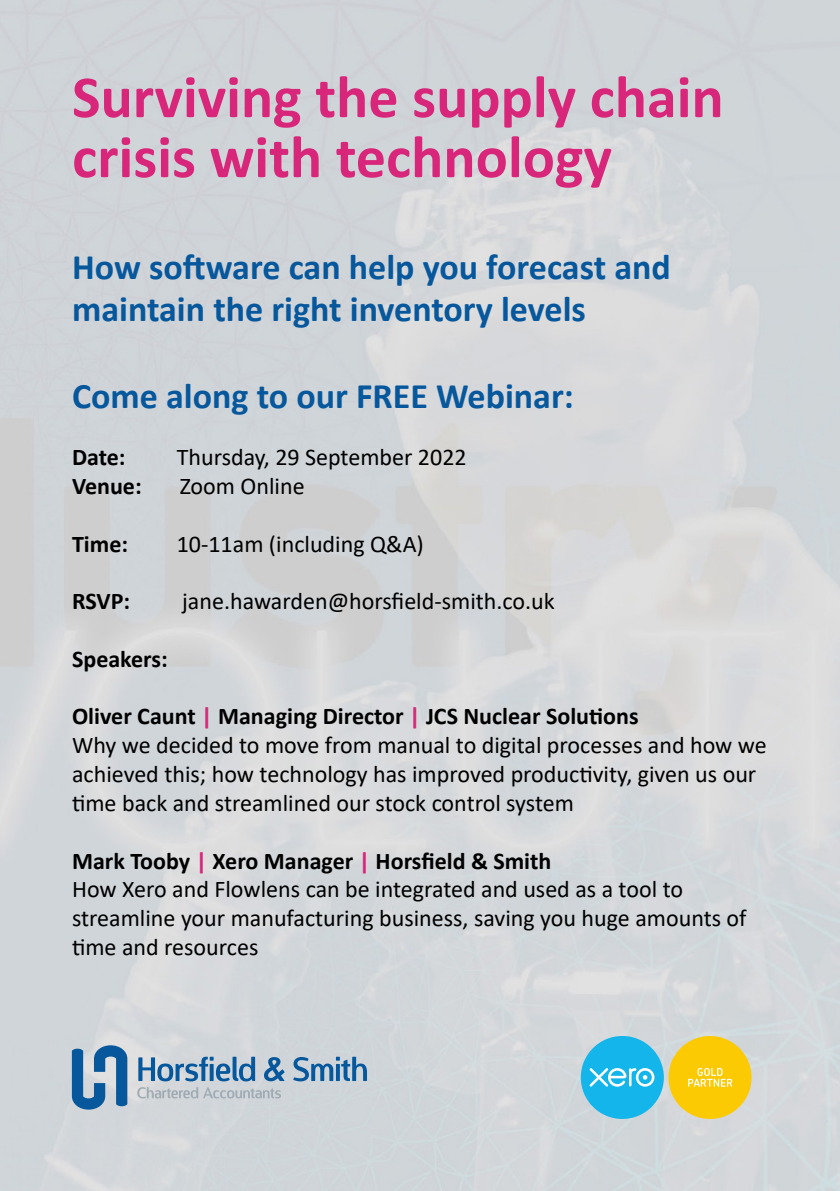
<style>
.page{position:relative;width:840px;height:1191px;background:#fff}
.page>*{position:absolute;margin:0;border:0;box-sizing:border-box;transform-origin:0 0}
.t1{font:700 60px/60px "Calibri";color:#d8267a}
.t2{font:700 36px "Calibri";color:#06579c}
.t3{font:24px/28.8px "Calibri";color:#000}
.t4{font:700 24px "Calibri";color:#000}
.s1{color:#d8267a}
</style>
<div class="page">
<img style="left:0;top:0;width:839px;height:1191px">
<svg style="left:72px;top:1045px;width:55px;height:64px;background:#618fb8"></svg>
<svg style="left:138px;top:1056px;width:117px;height:25px;background:#7fa2c0"></svg>
<svg style="left:264px;top:1057px;width:20px;height:24px"></svg>
<svg style="left:293px;top:1056px;width:74px;height:25px;background:#7da1bf"></svg>
<svg style="left:137px;top:1087px;width:144px;height:11px;background:#c0c6cb"></svg>
<div style="left:580px;top:1036px;width:83px;height:83px;background:#13b5ea;border-radius:50%"></div>
<svg style="left:589px;top:1068px;width:65px;height:18px"></svg>
<div style="left:668px;top:1036px;width:83px;height:83px;background:#fcca03;border-radius:50%"></div>
<svg style="left:688px;top:1068px;width:44px;height:18px"></svg>
<p class="t1" style="left:72px;top:66px;width:652px">Surviving the supply chain crisis with technology</p>
<p class="t2" style="left:72px;top:242px;width:600px">How software can help you forecast and</p>
<p class="t2" style="left:72px;top:284px;width:515px">maintain the right inventory levels</p>
<p class="t2" style="left:72px;top:370px;width:503px">Come along to our FREE Webinar:</p>
<p class="t4" style="left:72px;top:440px;width:55px">Date:</p>
<p class="t3" style="left:177px;top:442px;width:291px">Thursday, 29 September 2022</p>
<p class="t4" style="left:72px;top:469px;width:71px">Venue:</p>
<p class="t3" style="left:179px;top:471px;width:126px">Zoom Online</p>
<p class="t4" style="left:72px;top:526px;width:57px">Time:</p>
<p class="t3" style="left:177px;top:528px;width:248px">10-11am (including Q&amp;A)</p>
<p class="t4" style="left:72px;top:584px;width:59px">RSVP:</p>
<p class="t3" style="left:182px;top:586px;width:374px">jane.hawarden@horsfield-smith.co.uk</p>
<p class="t4" style="left:72px;top:642px;width:97px">Speakers:</p>
<p class="t4" style="left:72px;top:699px;width:567px">Oliver Caunt <span class="s1">|</span> Managing Director <span class="s1">|</span> JCS Nuclear Solutions</p>
<p class="t3" style="left:72px;top:730px;width:696px">Why we decided to move from manual to digital processes and how we achieved this; how technology has improved productivity, given us our time back and streamlined our stock control system</p>
<p class="t4" style="left:72px;top:843px;width:480px">Mark Tooby <span class="s1">|</span> Xero Manager <span class="s1">|</span> Horsfield &amp; Smith</p>
<p class="t3" style="left:72px;top:874px;width:612px">How Xero and Flowlens can be integrated and used as a tool to</p>
<p class="t3" style="left:72px;top:903px;width:675px">streamline your manufacturing business, saving you huge amounts of time and resources</p>
</div>
